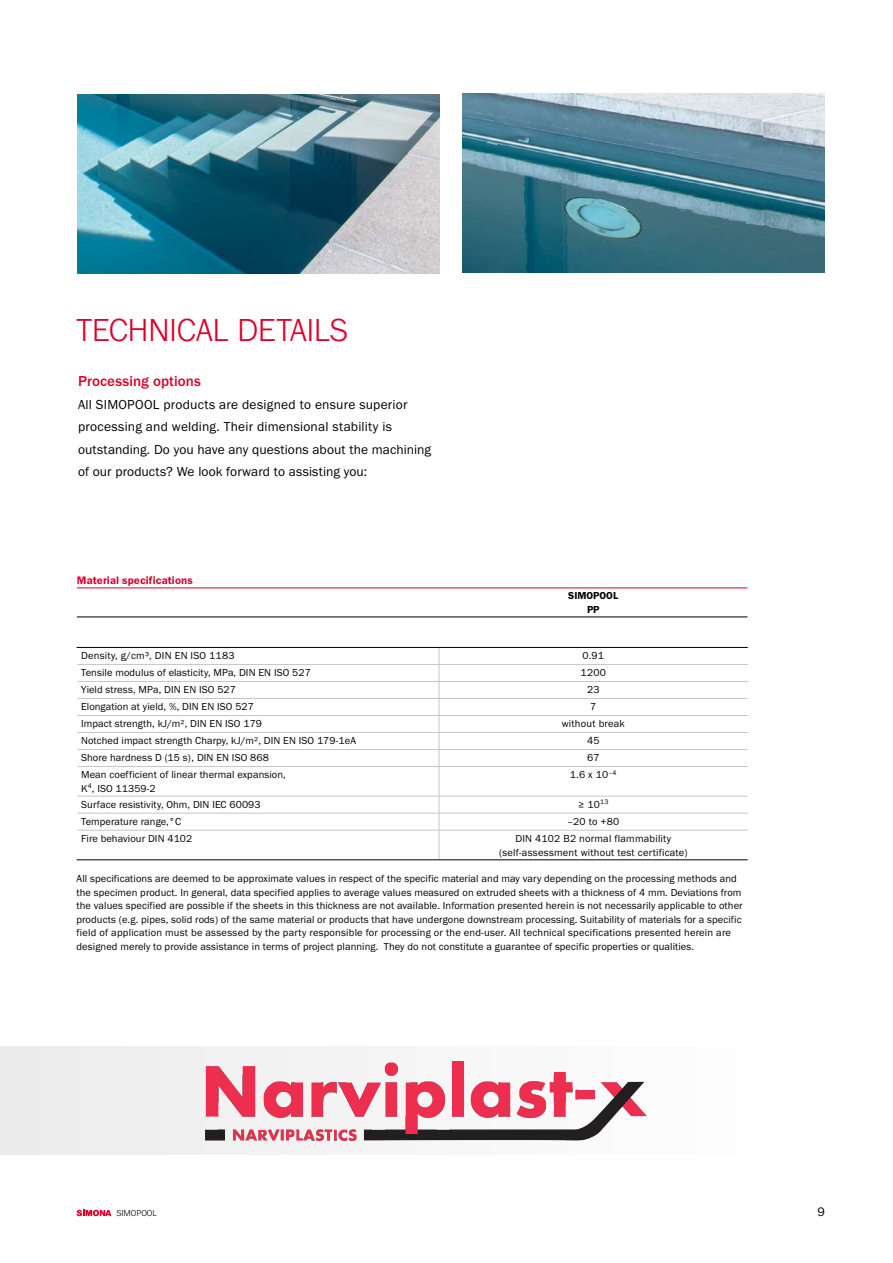
<style>
.page{position:relative;width:893px;height:1263px;background:#fff}
.page>*{position:absolute;margin:0;border:0;box-sizing:border-box;transform-origin:0 0}
.t1{font:300 33px "Franklin Gothic URW";letter-spacing:-.01em;color:#dd002c}
.t2{font:500 15px "Franklin Gothic URW";letter-spacing:.005em;color:#dd002c}
.t3{font:13.5px/22.5px "Franklin Gothic URW Boo";letter-spacing:.01em;color:#000}
.t4{font:12.75px "Franklin Gothic URW Boo";color:#000}
.t5{font:11.25px "Franklin Gothic URW Dem";letter-spacing:.01em;color:#dd002c}
.t6{font:10.5px/13.5px "Franklin Gothic URW Boo";letter-spacing:.01em;color:#000}
.t7{font:10.5px/13.5px "Franklin Gothic URW Dem";color:#000;text-align:center}
.t8{font:300 9px "Franklin Gothic URW";color:#000}
</style>
<div class="page">
<svg style="left:77px;top:1210px;width:34px;height:6px"></svg>
<img style="left:77px;top:95px;width:362px;height:179px">
<img style="left:462px;top:94px;width:363px;height:179px">
<div style="left:0;top:1046px;width:822px;height:108px;background:#f4f4f4"></div>
<svg style="left:439px;top:648px;width:1px;height:211px"></svg>
<hr style="left:77px;top:830px;width:362px;height:1px;background:#c5c6c6">
<hr style="left:439px;top:830px;width:309px;height:1px;background:#c5c6c6">
<hr style="left:77px;top:859px;width:362px;height:1px;background:#000">
<hr style="left:439px;top:859px;width:309px;height:1px;background:#000">
<hr style="left:77px;top:647px;width:362px;height:1px;background:#000">
<hr style="left:439px;top:647px;width:309px;height:1px;background:#000">
<hr style="left:77px;top:664px;width:362px;height:1px;background:#c5c6c6">
<hr style="left:439px;top:664px;width:309px;height:1px;background:#c5c6c6">
<hr style="left:77px;top:681px;width:362px;height:1px;background:#c5c6c6">
<hr style="left:439px;top:681px;width:309px;height:1px;background:#c5c6c6">
<hr style="left:439px;top:617px;width:308px;height:1px;background:#000">
<hr style="left:77px;top:617px;width:362px;height:1px;background:#000">
<hr style="left:439px;top:715px;width:309px;height:1px;background:#c5c6c6">
<hr style="left:439px;top:749px;width:309px;height:1px;background:#c5c6c6">
<hr style="left:439px;top:796px;width:309px;height:1px;background:#c5c6c6">
<hr style="left:77px;top:587px;width:362px;height:1px;background:#dd002c">
<hr style="left:439px;top:587px;width:308px;height:1px;background:#dd002c">
<hr style="left:77px;top:715px;width:362px;height:1px;background:#c5c6c6">
<hr style="left:77px;top:749px;width:362px;height:1px;background:#c5c6c6">
<hr style="left:77px;top:796px;width:362px;height:1px;background:#c5c6c6">
<hr style="left:77px;top:698px;width:362px;height:1px;background:#c5c6c6">
<hr style="left:439px;top:698px;width:308px;height:1px;background:#c5c6c6">
<hr style="left:77px;top:732px;width:362px;height:1px;background:#c5c6c6">
<hr style="left:439px;top:732px;width:309px;height:1px;background:#c5c6c6">
<hr style="left:77px;top:766px;width:362px;height:1px;background:#c5c6c6">
<hr style="left:439px;top:766px;width:309px;height:1px;background:#c5c6c6">
<hr style="left:77px;top:813px;width:362px;height:1px;background:#c5c6c6">
<hr style="left:439px;top:813px;width:309px;height:1px;background:#c5c6c6">
<img style="left:205px;top:1061px;width:441px;height:80px">
<h1 class="t1" style="left:77px;top:309px;width:273px">TECHNICAL DETAILS</h1>
<h2 class="t2" style="left:78px;top:372px;width:124px">Processing options</h2>
<p class="t3" style="left:78px;top:393px;width:354px">All SIMOPOOL products are designed to ensure superior processing and welding. Their dimensional stability is outstanding. Do you have any questions about the machining of our products? We look forward to assisting you:</p>
<p class="t5" style="left:77px;top:573px;width:117px">Material specifications</p>
<p class="t7" style="left:568px;top:589px;width:51px">SIMOPOOL<br>PP</p>
<p class="t6" style="left:81px;top:649px;width:155px">Density, g/cm³, DIN EN ISO 1183</p>
<p class="t6" style="left:582px;top:649px;width:23px">0.91</p>
<p class="t6" style="left:81px;top:666px;width:231px">Tensile modulus of elasticity, MPa, DIN EN ISO 527</p>
<p class="t6" style="left:581px;top:666px;width:27px">1200</p>
<p class="t6" style="left:81px;top:683px;width:156px">Yield stress, MPa, DIN EN ISO 527</p>
<p class="t6" style="left:587px;top:683px;width:14px">23</p>
<p class="t6" style="left:81px;top:700px;width:174px">Elongation at yield, %, DIN EN ISO 527</p>
<p class="t6" style="left:590px;top:700px;width:8px">7</p>
<p class="t6" style="left:81px;top:717px;width:182px">Impact strength, kJ/m², DIN EN ISO 179</p>
<p class="t6" style="left:562px;top:717px;width:64px">without break</p>
<p class="t6" style="left:81px;top:734px;width:276px">Notched impact strength Charpy, kJ/m², DIN EN ISO 179-1eA</p>
<p class="t6" style="left:587px;top:734px;width:14px">45</p>
<p class="t6" style="left:81px;top:751px;width:189px">Shore hardness D (15 s), DIN EN ISO 868</p>
<p class="t6" style="left:587px;top:751px;width:14px">67</p>
<p class="t6" style="left:81px;top:768px;width:206px">Mean coefficient of linear thermal expansion,<br>K<sup>4</sup>, ISO 11359-2</p>
<p class="t6" style="left:570px;top:768px;width:48px">1.6 x 10<sup>–4</sup></p>
<p class="t6" style="left:81px;top:798px;width:181px">Surface resistivity, Ohm, DIN IEC 60093</p>
<p class="t6" style="left:578px;top:798px;width:32px">≥ 10<sup>13</sup></p>
<p class="t6" style="left:81px;top:815px;width:102px">Temperature range,°C</p>
<p class="t6" style="left:567px;top:815px;width:54px">–20 to +80</p>
<p class="t6" style="left:81px;top:832px;width:113px">Fire behaviour DIN 4102</p>
<p class="t6" style="left:499px;top:832px;width:190px;text-align:center">DIN 4102 B2 normal flammability (self-assessment without test certificate)</p>
<p class="t6" style="left:77px;top:872px;width:668px">All specifications are deemed to be approximate values in respect of the specific material and may vary depending on the processing methods and the specimen product. In general, data specified applies to average values measured on extruded sheets with a thickness of 4 mm. Deviations from the values specified are possible if the sheets in this thickness are not available. Information presented herein is not necessarily applicable to other products (e.g. pipes, solid rods) of the same material or products that have undergone downstream processing. Suitability of materials for a specific field of application must be assessed by the party responsible for processing or the end-user. All technical specifications presented herein are designed merely to provide assistance in terms of project planning. They do not constitute a guarantee of specific properties or qualities.</p>
<p class="t8" style="left:116px;top:1207px;width:42px">SIMOPOOL</p>
<p class="t4" style="left:817px;top:1204px;width:9px">9</p>
</div>
